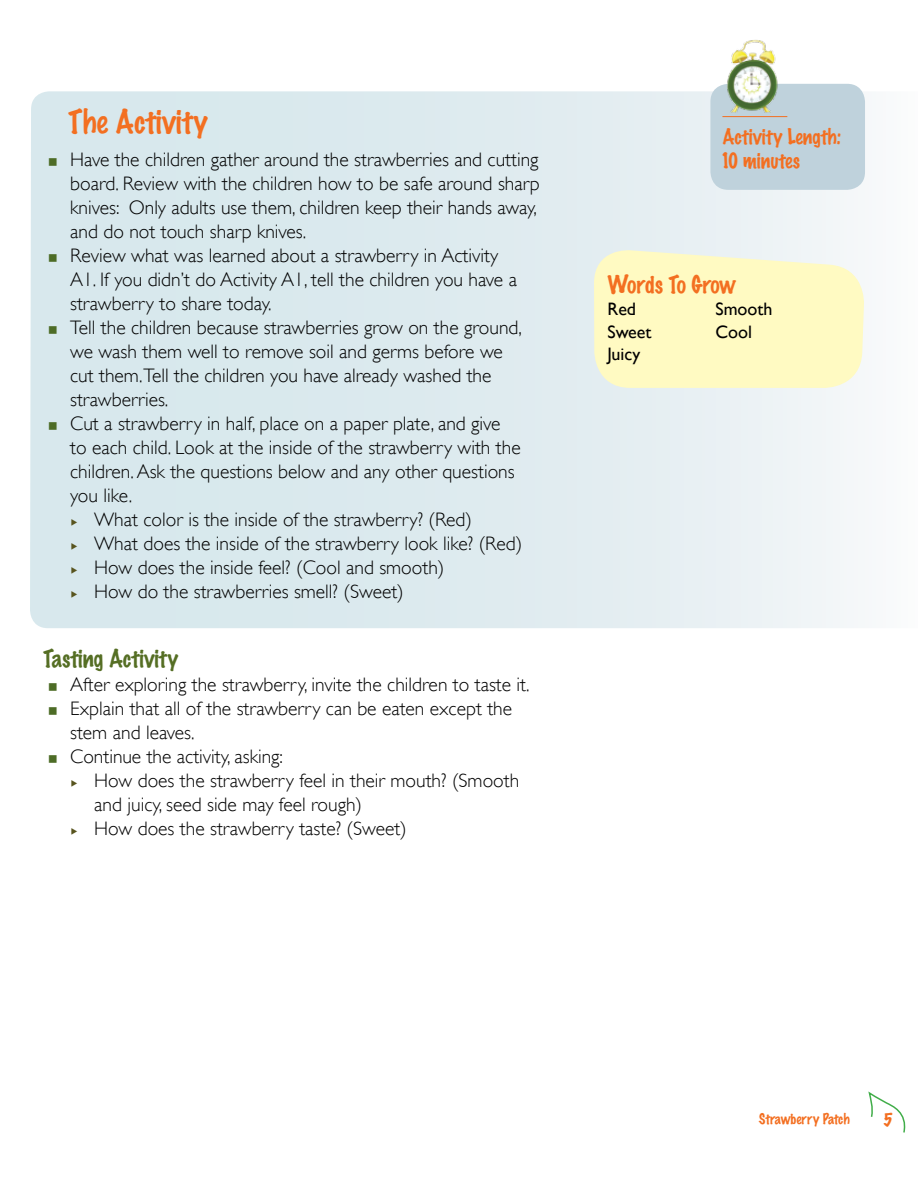
<style>
.page{position:relative;width:918px;height:1188px;background:#fff}
.page>*{position:absolute;margin:0;border:0;box-sizing:border-box;transform-origin:0 0}
.t1{font:100 30px "Marker Felt";color:#f36f21}
.t2{font:100 22.5px "Marker Felt";color:#556e24}
.t3{font:100 22.5px "Marker Felt";color:#f36f21}
.t4{font:300 19.5px/24px "Gill Sans";color:#000}
.t5{font:100 19.5px/24px "Marker Felt";color:#f36f21}
.t6{font:18px "Gill Sans";color:#000}
.t7{font:100 16.5px "Marker Felt";color:#f36f21}
.t8{font:100 13.5px "Marker Felt";color:#f36f21}
.s1{color:#58541e}
</style>
<div class="page">
<svg style="left:868px;top:1093px;width:38px;height:40px"></svg>
<svg style="left:30px;top:91px;width:836px;height:537px;background:#deebef"></svg>
<div style="left:710px;top:84px;width:155px;height:106px;background:#bfd2dc;border-radius:18px"></div>
<hr style="left:722px;top:116px;width:65px;height:1px;background:#f36f21">
<svg style="left:594px;top:248px;width:271px;height:140px;background:#fdf9c7"></svg>
<img style="left:727px;top:40px;width:54px;height:73px">
<svg style="left:49px;top:158px;width:8px;height:8px"></svg>
<svg style="left:49px;top:254px;width:8px;height:8px"></svg>
<svg style="left:49px;top:326px;width:8px;height:8px"></svg>
<svg style="left:49px;top:422px;width:8px;height:8px"></svg>
<h1 class="t1" style="left:68px;top:107px;width:141px">The Activity</h1>
<p class="t4" style="left:70px;top:147px;width:471px">Have the children gather around the strawberries and cutting board. Review with the children how to be safe around sharp knives: Only adults use them, children keep their hands away, and do not touch sharp knives.<br>Review what was learned about a strawberry in Activity<br>A1. If you didn’t do Activity A1, tell the children you have a strawberry to share today.<br>Tell the children because strawberries grow on the ground, we wash them well to remove soil and germs before we<br>cut them.Tell the children you have already washed the strawberries.<br>Cut a strawberry in half, place on a paper plate, and give<br>to each child. Look at the inside of the strawberry with the children. Ask the questions below and any other questions you like.<br><span class="s1">▶</span> What color is the inside of the strawberry? (Red)<br><span class="s1">▶</span> What does the inside of the strawberry look like? (Red)<br><span class="s1">▶</span> How does the inside feel? (Cool and smooth)<br><span class="s1">▶</span> How do the strawberries smell? (Sweet)</p>
<p class="t2" style="left:43px;top:647px;width:137px">Tasting Activity</p>
<p class="t4" style="left:70px;top:672px;width:461px">After exploring the strawberry, invite the children to taste it.</p>
<p class="t4" style="left:70px;top:696px;width:443px">Explain that all of the strawberry can be eaten except the</p>
<p class="t4" style="left:70px;top:720px;width:126px">stem and leaves.</p>
<p class="t4" style="left:70px;top:744px;width:214px">Continue the activity, asking:</p>
<p class="t4" style="left:70px;top:768px;width:451px"><span class="s1">▶</span> How does the strawberry feel in their mouth? (Smooth</p>
<p class="t4" style="left:94px;top:792px;width:269px">and juicy, seed side may feel rough)</p>
<p class="t4" style="left:70px;top:816px;width:338px"><span class="s1">▶</span> How does the strawberry taste? (Sweet)</p>
<p class="t5" style="left:722px;top:126px;width:120px">Activity Length:<br>10 minutes</p>
<p class="t3" style="left:607px;top:273px;width:130px">Words To Grow</p>
<p class="t6" style="left:607px;top:298px;width:30px">Red</p>
<p class="t6" style="left:715px;top:298px;width:58px">Smooth</p>
<p class="t6" style="left:607px;top:321px;width:46px">Sweet</p>
<p class="t6" style="left:715px;top:321px;width:38px">Cool</p>
<p class="t6" style="left:607px;top:343px;width:34px">Juicy</p>
<p class="t8" style="left:759px;top:1112px;width:92px">Strawberry Patch</p>
<p class="t7" style="left:884px;top:1111px;width:10px">5</p>
</div>
